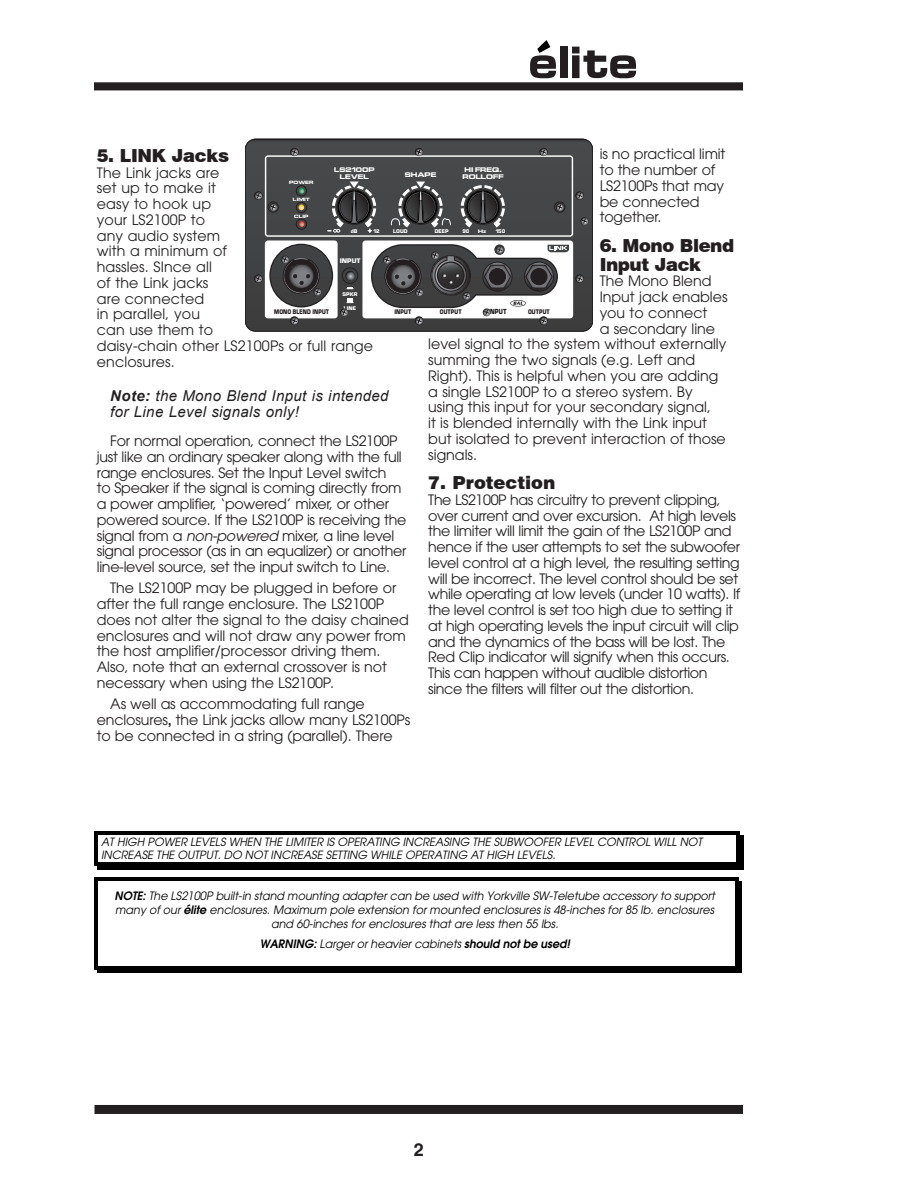
<style>
.page{position:relative;width:918px;height:1188px;background:#fff}
.page>*{position:absolute;margin:0;border:0;box-sizing:border-box;transform-origin:0 0}
.elite_section_head{font:900 18px/18.8px "Swiss 721 BT";letter-spacing:-.02em;color:#231f20}
.elite_section_head-2{font:900 18px "Swiss 721 BT";color:#231f20}
.t1{font:700 18px "Helvetica";color:#231f20}
.Comment_Text{font:italic 15px/15.8px "Arial";letter-spacing:.025em;color:#231f20}
.elite_body_follow{font:14.25px/15.8px "Avant Garde";letter-spacing:-.01em;color:#231f20}
.elite_body_1{font:14.25px/15.8px "Avant Garde";letter-spacing:-.025em;color:#231f20}
.elite_body_1-2{font:14.25px "Avant Garde";color:#231f20}
.elite_body_1-3{font:14.25px/15.8px "Avant Garde";letter-spacing:.01em;color:#231f20}
.t2{font:italic 11.55px/13.8px "Avant Garde";letter-spacing:.005em;color:#000;text-align:center}
.t3{font:italic 600 11.55px "Avant Garde";color:#000}
.t4{font:italic 11.25px/12.3px "Avant Garde";color:#000}
.t5{font:700 6.3px "Europa";letter-spacing:.025em;color:#231f20;scale:.79 1}
.t6{font:700 5.7px "Europa";letter-spacing:.025em;color:#231f20;scale:.79 1}
.t7{font:700 5.7px/6.9px "Europa Extended";color:#fff;text-align:center}
.t8{font:700 5.7px "Europa";color:#fff}
.t9{font:700 4.65px "Europa";color:#fff}
.t10{font:700 4.35px "Europa Extended";color:#fff}
.t11{font:700 4.05px "Europa Extended";color:#fff}
.s1{font-weight:700}
.s2{font-style:italic}
.s3{font-weight:600}
.s4{font-weight:400}
</style>
<div class="page">
<div style="left:94px;top:82px;width:648px;height:8px;background:#231f20"></div>
<svg style="left:530px;top:40px;width:26px;height:38px"></svg>
<div style="left:560px;top:47px;width:7px;height:31px;background:#231f20"></div>
<svg style="left:572px;top:47px;width:64px;height:31px"></svg>
<div style="left:94px;top:1105px;width:648px;height:9px;background:#231f20"></div>
<svg style="left:94px;top:831px;width:3px;height:4px"></svg>
<hr style="left:97px;top:831px;width:639px;height:4px;background:#000">
<svg style="left:736px;top:831px;width:4px;height:4px"></svg>
<hr style="left:94px;top:835px;width:3px;height:14px;background:#000">
<hr style="left:736px;top:835px;width:4px;height:14px;background:#000">
<hr style="left:740px;top:835px;width:3px;height:14px;background:#000">
<hr style="left:97px;top:863px;width:639px;height:3px;background:#000">
<hr style="left:97px;top:866px;width:639px;height:4px;background:#000">
<svg style="left:736px;top:863px;width:7px;height:7px"></svg>
<hr style="left:94px;top:849px;width:3px;height:14px;background:#000">
<hr style="left:736px;top:849px;width:4px;height:14px;background:#000">
<hr style="left:740px;top:849px;width:3px;height:14px;background:#000">
<svg style="left:245px;top:139px;width:348px;height:192px;background:#404041"></svg>
<svg style="left:254px;top:148px;width:335px;height:177px"></svg>
<div style="left:531px;top:269px;width:16px;height:16px;background:#231f20;border-radius:50%"></div>
<div style="left:531px;top:268px;width:16px;height:17px;border:1px solid #231f20;border-radius:50%"></div>
<hr style="left:97px;top:878px;width:638px;height:3px;background:#000">
<hr style="left:94px;top:881px;width:3px;height:14px;background:#000">
<hr style="left:735px;top:881px;width:3px;height:14px;background:#000">
<hr style="left:738px;top:881px;width:4px;height:14px;background:#000">
<hr style="left:738px;top:895px;width:4px;height:13px;background:#000">
<hr style="left:738px;top:908px;width:4px;height:12px;background:#000">
<svg style="left:94px;top:895px;width:3px;height:37px"></svg>
<svg style="left:735px;top:895px;width:3px;height:37px"></svg>
<hr style="left:738px;top:920px;width:4px;height:12px;background:#000">
<hr style="left:97px;top:966px;width:638px;height:3px;background:#000">
<hr style="left:97px;top:969px;width:638px;height:4px;background:#000">
<svg style="left:735px;top:966px;width:7px;height:7px"></svg>
<hr style="left:94px;top:932px;width:3px;height:34px;background:#000">
<hr style="left:735px;top:932px;width:3px;height:34px;background:#000">
<hr style="left:738px;top:932px;width:4px;height:34px;background:#000">
<p class="elite_body_follow" style="left:600px;top:146px;width:127px">is no practical limit to the number of<br>LS2100Ps that may be connected together.</p>
<p class="elite_section_head" style="left:600px;top:236px;width:136px">6. Mono Blend<br>Input Jack</p>
<p class="elite_body_1-2" style="left:600px;top:273px;width:113px">The Mono Blend</p>
<p class="elite_body_1-2" style="left:600px;top:288px;width:129px">Input jack enables</p>
<p class="elite_body_1-2" style="left:600px;top:304px;width:109px">you to connect</p>
<p class="elite_body_1-2" style="left:600px;top:320px;width:117px">a secondary line</p>
<p class="elite_body_1-2" style="left:428px;top:336px;width:300px">level signal to the system without externally</p>
<p class="elite_body_1-2" style="left:428px;top:351px;width:269px">summing the two signals (e.g. Left and</p>
<p class="elite_body_1-2" style="left:428px;top:367px;width:292px">Right). This is helpful when you are adding</p>
<p class="elite_body_1-2" style="left:428px;top:383px;width:266px">a single LS2100P to a stereo system. By</p>
<p class="elite_body_1-2" style="left:428px;top:399px;width:284px">using this input for your secondary signal,</p>
<p class="elite_body_1-2" style="left:428px;top:414px;width:280px">it is blended internally with the Link input</p>
<p class="elite_body_1-2" style="left:428px;top:430px;width:299px">but isolated to prevent interaction of those</p>
<p class="elite_body_1-2" style="left:428px;top:446px;width:50px">signals.</p>
<p class="elite_section_head-2" style="left:428px;top:472px;width:129px">7. Protection</p>
<p class="elite_body_1" style="left:428px;top:492px;width:314px">The LS2100P has circuitry to prevent clipping, over current and over excursion. At high levels the limiter will limit the gain of the LS2100P and hence if the user attempts to set the subwoofer level control at a high level, the resulting setting will be incorrect. The level control should be set while operating at low levels (under 10 watts). If the level control is set too high due to setting it at high operating levels the input circuit will clip and the dynamics of the bass will be lost. The Red Clip indicator will signify when this occurs.<br>This can happen without audible distortion since the filters will filter out the distortion.</p>
<p class="elite_section_head" style="left:97px;top:146px;width:134px">5. LINK Jacks</p>
<p class="elite_body_1-3" style="left:97px;top:164px;width:278px">The Link jacks are<br>set up to make it<br>easy to hook up<br>your LS2100P to<br>any audio system<br>with a minimum of<br>hassles. SInce all<br>of the Link jacks<br>are connected<br>in parallel, you<br>can use them to<br>daisy-chain other LS2100Ps or full range enclosures.</p>
<p class="Comment_Text" style="left:110px;top:388px;width:280px"><span class="s1">Note:</span> the Mono Blend Input is intended for Line Level signals only!</p>
<p class="elite_body_follow" style="left:97px;top:433px;width:311px;text-indent:14px">For normal operation, connect the LS2100P just like an ordinary speaker along with the full range enclosures. Set the Input Level switch<br>to Speaker if the signal is coming directly from a power amplifier, ‘powered’ mixer, or other powered source. If the LS2100P is receiving the signal from a <span class="s2">non-powered</span> mixer, a line level signal processor (as in an equalizer) or another line-level source, set the input switch to Line.</p>
<p class="elite_body_follow" style="left:97px;top:580px;width:313px;text-indent:14px">The LS2100P may be plugged in before or after the full range enclosure. The LS2100P does not alter the signal to the daisy chained enclosures and will not draw any power from the host amplifier/processor driving them.<br>Also, note that an external crossover is not necessary when using the LS2100P.</p>
<p class="elite_body_follow" style="left:97px;top:696px;width:315px;text-indent:14px">As well as accommodating full range enclosures<span class="s3">,</span> the Link jacks allow many LS2100Ps to be connected in a string (parallel). There</p>
<p class="t7" style="left:334px;top:166px;width:42px">LS2100P<br>LEVEL</p>
<p class="t7" style="left:405px;top:171px;width:33px">SHAPE</p>
<p class="t7" style="left:463px;top:166px;width:43px">HI FREQ.<br>ROLLOFF</p>
<p class="t11" style="left:289px;top:180px;width:26px">POWER</p>
<p class="t11" style="left:293px;top:197px;width:18px">LIMIT</p>
<p class="t11" style="left:294px;top:213px;width:16px">CLIP</p>
<p class="t9" style="left:393px;top:228px;width:16px">LOUD</p>
<p class="t9" style="left:435px;top:228px;width:15px">DEEP</p>
<p class="t9" style="left:462px;top:228px;width:9px">90</p>
<p class="t10" style="left:478px;top:228px;width:9px">Hz</p>
<p class="t9" style="left:495px;top:228px;width:11px">150</p>
<p class="t9" style="left:351px;top:228px;width:8px">dB</p>
<p class="t9" style="left:373px;top:228px;width:8px">12</p>
<p class="t8" style="left:340px;top:257px;width:22px">INPUT</p>
<p class="t9" style="left:343px;top:291px;width:16px">SPKR</p>
<p class="t9" style="left:344px;top:305px;width:14px">LINE</p>
<p class="t6" style="left:274px;top:308px;width:71px">MONO BLEND INPUT</p>
<p class="t6" style="left:395px;top:308px;width:23px">INPUT</p>
<p class="t6" style="left:440px;top:308px;width:29px">OUTPUT</p>
<p class="t5" style="left:488px;top:308px;width:25px">INPUT</p>
<p class="t6" style="left:528px;top:308px;width:29px">OUTPUT</p>
<p class="t4" style="left:101px;top:836px;width:605px">AT HIGH POWER LEVELS WHEN THE LIMITER IS OPERATING INCREASING THE SUBWOOFER LEVEL CONTROL WILL NOT<br>INCREASE THE OUTPUT.DO NOT INCREASE SETTING WHILE OPERATING AT HIGH LEVELS.</p>
<p class="t2" style="left:115px;top:889px;width:602px"><span class="s3">NOTE:</span> The LS2100P built-in stand mounting adapter can be used with Yorkville SW-Teletube accessory to support many of our <span class="s3">élite</span> enclosures. Maximum pole extension for mounted enclosures is 48-inches for 85 lb. enclosures and 60-inches for enclosures that are less then 55 lbs.</p>
<p class="t3" style="left:260px;top:936px;width:312px">WARNING: <span class="s4">Larger or heavier cabinets</span> should not be used!</p>
<p class="t1" style="left:414px;top:1139px;width:12px">2</p>
</div>
